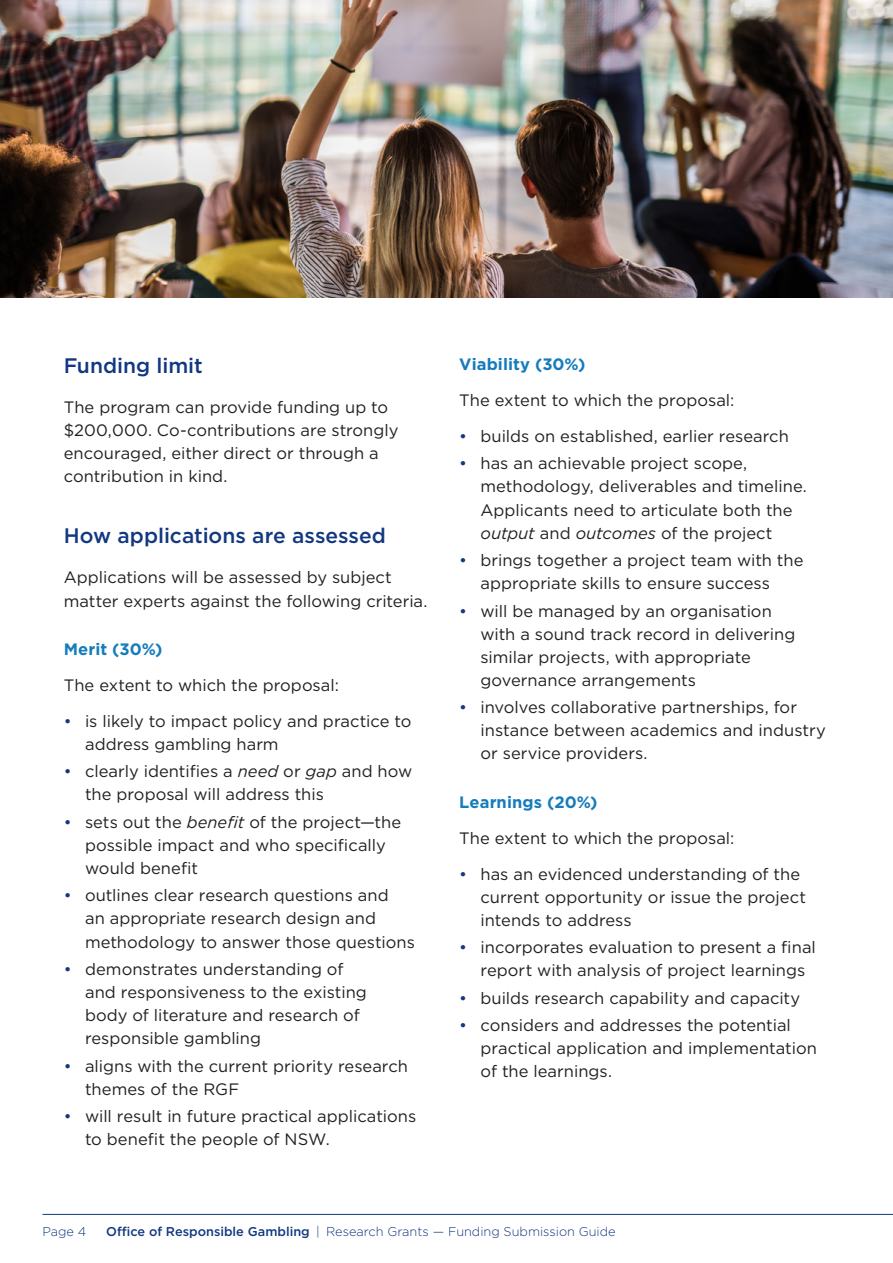
<style>
.page{position:relative;width:893px;height:1263px;background:#fff}
.page>*{position:absolute;margin:0;border:0;box-sizing:border-box;transform-origin:0 0}
.t1{font:500 21px "Gotham";color:#113880}
.Body{font:16.5px/23.1px "Gotham";color:#231f20}
.t2{font:700 16.5px "Gotham";letter-spacing:.005em;color:#167cbb}
.t3{font:300 12.75px "Gotham";color:#113880}
.s1{color:#113880}
.s2{font-style:italic}
.s3{font-weight:500}
</style>
<div class="page">
<hr style="left:43px;top:1214px;width:850px;height:1px;background:#113880">
<img style="left:0;top:0;width:893px;height:298px">
<h2 class="t1" style="left:64px;top:351px;width:141px">Funding limit</h2>
<p class="Body" style="left:64px;top:395px;width:336px">The program can provide funding up to $200,000. Co-contributions are strongly encouraged, either direct or through a contribution in kind.</p>
<h2 class="t1" style="left:64px;top:522px;width:324px">How applications are assessed</h2>
<p class="Body" style="left:64px;top:566px;width:365px">Applications will be assessed by subject matter experts against the following criteria.</p>
<h3 class="t2" style="left:64px;top:638px;width:100px">Merit (30%)</h3>
<p class="Body" style="left:64px;top:673px;width:277px">The extent to which the proposal:</p>
<p class="Body" style="left:85px;top:709px;width:328px;text-indent:-21px"><span class="s1">•</span> is likely to impact policy and practice to address gambling harm</p>
<p class="Body" style="left:85px;top:759px;width:329px;text-indent:-21px"><span class="s1">•</span> clearly identifies a <span class="s2">need</span> or <span class="s2">gap</span> and how the proposal will address this</p>
<p class="Body" style="left:85px;top:810px;width:318px;text-indent:-21px"><span class="s1">•</span> sets out the <span class="s2">benefit</span> of the project—the possible impact and who specifically would benefit</p>
<p class="Body" style="left:85px;top:883px;width:331px;text-indent:-21px"><span class="s1">•</span> outlines clear research questions and<br>an appropriate research design and methodology to answer those questions</p>
<p class="Body" style="left:85px;top:957px;width:283px;text-indent:-21px"><span class="s1">•</span> demonstrates understanding of and responsiveness to the existing body of literature and research of responsible gambling</p>
<p class="Body" style="left:85px;top:1054px;width:324px;text-indent:-21px"><span class="s1">•</span> aligns with the current priority research themes of the RGF</p>
<p class="Body" style="left:85px;top:1104px;width:333px;text-indent:-21px"><span class="s1">•</span> will result in future practical applications to benefit the people of NSW.</p>
<h3 class="t2" style="left:459px;top:353px;width:128px">Viability (30%)</h3>
<p class="Body" style="left:459px;top:388px;width:277px">The extent to which the proposal:</p>
<p class="Body" style="left:459px;top:424px;width:331px"><span class="s1">•</span> builds on established, earlier research</p>
<p class="Body" style="left:480px;top:452px;width:328px;text-indent:-21px"><span class="s1">•</span> has an achievable project scope, methodology, deliverables and timeline.<br>Applicants need to articulate both the <span class="s2">output</span> and <span class="s2">outcomes</span> of the project</p>
<p class="Body" style="left:480px;top:548px;width:324px;text-indent:-21px"><span class="s1">•</span> brings together a project team with the appropriate skills to ensure success</p>
<p class="Body" style="left:480px;top:599px;width:316px;text-indent:-21px"><span class="s1">•</span> will be managed by an organisation with a sound track record in delivering similar projects, with appropriate governance arrangements</p>
<p class="Body" style="left:480px;top:695px;width:347px;text-indent:-21px"><span class="s1">•</span> involves collaborative partnerships, for instance between academics and industry or service providers.</p>
<h3 class="t2" style="left:459px;top:791px;width:140px">Learnings (20%)</h3>
<p class="Body" style="left:459px;top:826px;width:277px">The extent to which the proposal:</p>
<p class="Body" style="left:480px;top:862px;width:327px;text-indent:-21px"><span class="s1">•</span> has an evidenced understanding of the current opportunity or issue the project intends to address</p>
<p class="Body" style="left:480px;top:935px;width:337px;text-indent:-21px"><span class="s1">•</span> incorporates evaluation to present a final report with analysis of project learnings</p>
<p class="Body" style="left:459px;top:986px;width:342px"><span class="s1">•</span> builds research capability and capacity</p>
<p class="Body" style="left:480px;top:1013px;width:338px;text-indent:-21px"><span class="s1">•</span> considers and addresses the potential practical application and implementation of the learnings.</p>
<p class="t3" style="left:43px;top:1224px;width:45px">Page 4</p>
<p class="t3" style="left:106px;top:1224px;width:511px"><span class="s3">Office of Responsible Gambling</span> | Research Grants — Funding Submission Guide</p>
</div>
